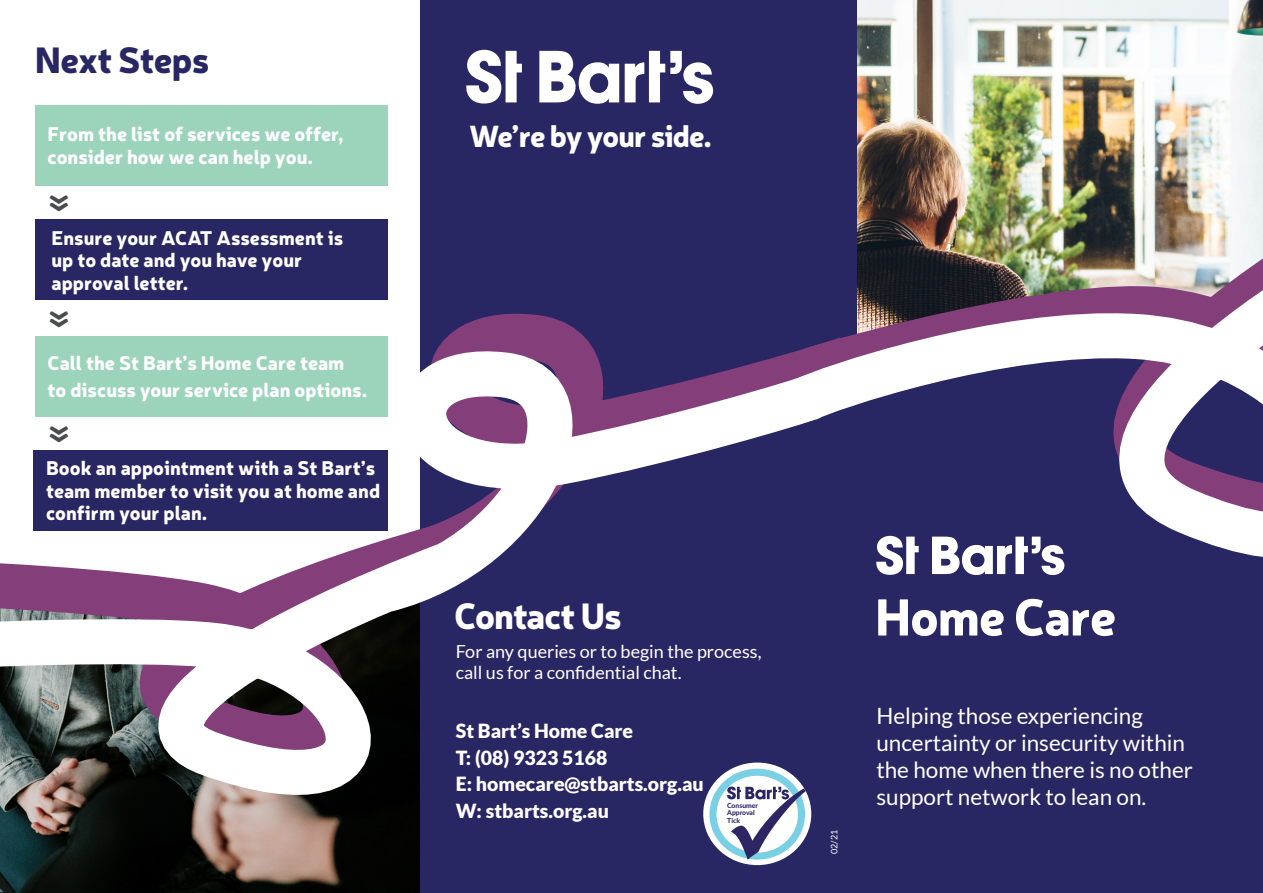
<style>
.page{position:relative;width:1263px;height:893px;background:#fff}
.page>*{position:absolute;margin:0;border:0;box-sizing:border-box;transform-origin:0 0}
.t1{font:900 51px "Neris";letter-spacing:-.02em;color:#fff}
.t2{font:700 45px "Lato";color:#4b4c4d}
.t3{font:900 36px "Neris";letter-spacing:-.02em;color:#282764}
.t4{font:900 36px "Neris";letter-spacing:-.03em;color:#fff}
.t5{font:900 30px "Neris";letter-spacing:-.035em;color:#fff}
.t6{font:22.5px/27px "Lato";color:#fff}
.t7{font:900 19.5px/22.5px "Neris";color:#fff}
.t8{font:900 19.5px "Lato";color:#fff}
.t9{font:18px/21px "Lato";color:#fff}
.t10{font:9px "Lato";color:#fff}
.t11{font:800 6.75px/7.1px "Lato";color:#2d2564}
</style>
<div class="page">
<img style="left:0;top:827px;width:421px;height:66px">
<img style="left:857px;top:0;width:406px;height:110px">
<div style="left:842px;top:351px;width:421px;height:542px;background:#292664"></div>
<div style="left:421px;top:0;width:436px;height:893px;background:#292664"></div>
<svg style="left:420px;top:299px;width:164px;height:38px"></svg>
<img style="left:857px;top:110px;width:406px;height:28px">
<img style="left:845px;top:138px;width:418px;height:438px">
<svg style="left:466px;top:50px;width:56px;height:54px"></svg>
<svg style="left:539px;top:51px;width:80px;height:53px"></svg>
<svg style="left:625px;top:51px;width:88px;height:53px"></svg>
<svg style="left:876px;top:536px;width:43px;height:39px"></svg>
<svg style="left:932px;top:537px;width:132px;height:38px"></svg>
<div style="left:35px;top:105px;width:353px;height:81px;background:#9cd4bb"></div>
<div style="left:35px;top:219px;width:353px;height:81px;background:#292664"></div>
<div style="left:35px;top:336px;width:353px;height:81px;background:#9cd4bb"></div>
<div style="left:33px;top:450px;width:355px;height:81px;background:#292664"></div>
<svg style="left:420px;top:337px;width:452px;height:239px"></svg>
<svg style="left:420px;top:492px;width:74px;height:14px"></svg>
<svg style="left:0;top:506px;width:506px;height:321px"></svg>
<svg style="left:705px;top:764px;width:105px;height:100px"></svg>
<div style="left:703px;top:763px;width:108px;height:102px;border:3px solid #fff;border-radius:50%"></div>
<svg style="left:713px;top:772px;width:88px;height:84px"></svg>
<div style="left:709px;top:769px;width:96px;height:91px;border:7px solid #79d0e4;border-radius:50%"></div>
<svg style="left:727px;top:786px;width:79px;height:74px;background:#d1dee9"></svg>
<p class="t3" style="left:35px;top:34px;width:176px">Next Steps</p>
<p class="t7" style="left:48px;top:122px;width:297px">From the list of services we offer, consider how we can help you.</p>
<p class="t2" style="left:29px;top:214px;width:23px;rotate:-90deg">«</p>
<p class="t7" style="left:52px;top:225px;width:293px">Ensure your ACAT Assessment is up to date and you have your approval letter.</p>
<p class="t2" style="left:29px;top:330px;width:23px;rotate:-90deg">«</p>
<p class="t7" style="left:48px;top:351px;width:298px">Call the St Bart’s Home Care team</p>
<p class="t7" style="left:48px;top:378px;width:321px">to discuss your service plan options.</p>
<p class="t2" style="left:29px;top:445px;width:23px;rotate:-90deg">«</p>
<p class="t7" style="left:46px;top:456px;width:336px">Book an appointment with a St Bart’s team member to visit you at home and confirm your plan.</p>
<p class="t5" style="left:469px;top:114px;width:244px">We’re by your side.</p>
<p class="t4" style="left:454px;top:590px;width:169px">Contact Us</p>
<p class="t9" style="left:456px;top:641px;width:307px">For any queries or to begin the process, call us for a confidential chat.</p>
<p class="t8" style="left:456px;top:719px;width:179px">St Bart’s Home Care</p>
<p class="t8" style="left:456px;top:746px;width:153px">T: (08) 9323 5168</p>
<p class="t8" style="left:456px;top:773px;width:250px">E: homecare@stbarts.org.au</p>
<p class="t8" style="left:456px;top:799px;width:155px">W: stbarts.org.au</p>
<p class="t11" style="left:727px;top:802px;width:32px">Consumer<br>Approval</p>
<p class="t11" style="left:727px;top:817px;width:14px">Tick</p>
<p class="t10" style="left:829px;top:854px;width:25px;rotate:-90deg">02/21</p>
<p class="t1" style="left:875px;top:580px;width:243px">Home Care</p>
<p class="t6" style="left:876px;top:702px;width:318px">Helping those experiencing uncertainty or insecurity within the home when there is no other support network to lean on.</p>
</div>
